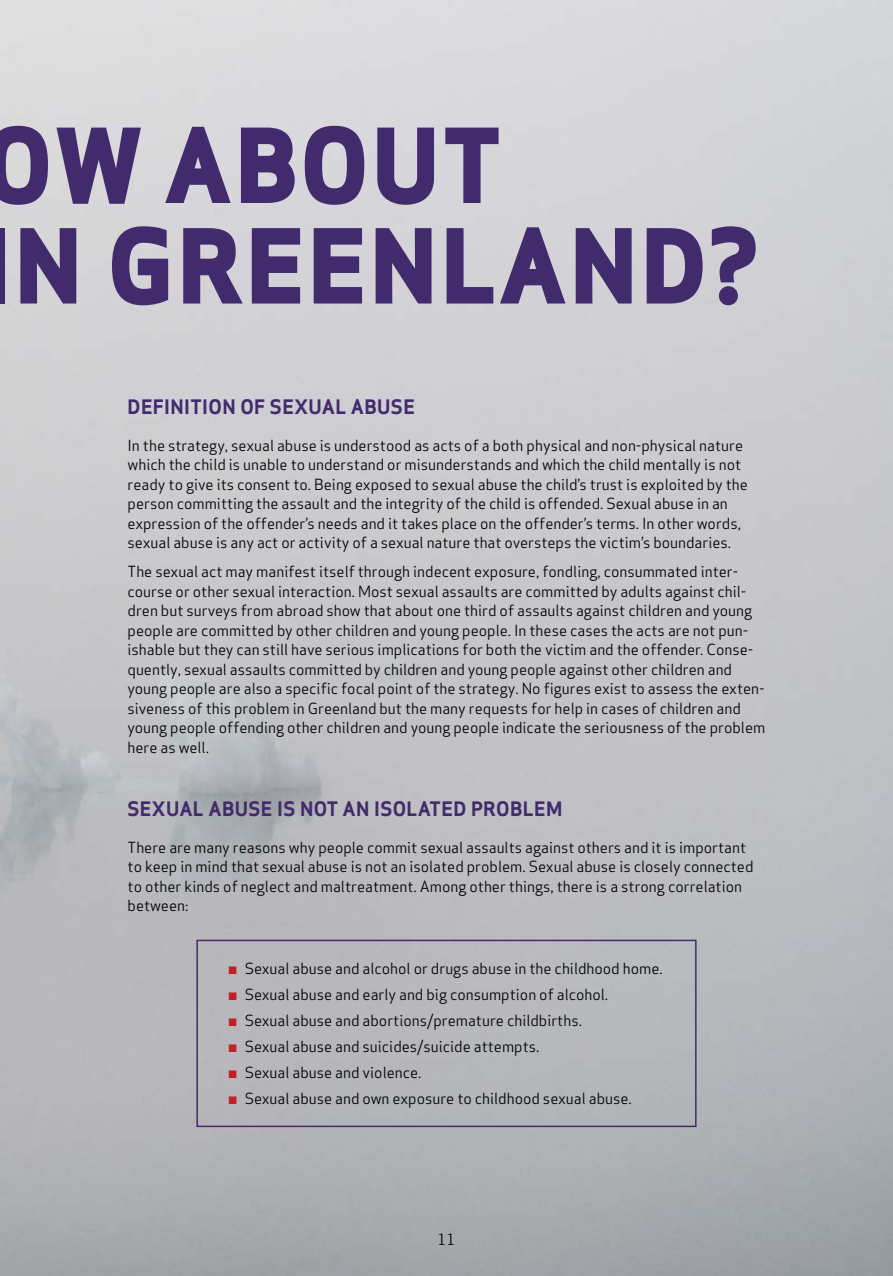
<style>
.page{position:relative;width:893px;height:1276px;background:#fff}
.page>*{position:absolute;margin:0;border:0;box-sizing:border-box;transform-origin:0 0}
.t1{font:800 100.5px/100.5px "Apex Sans";letter-spacing:.02em;color:#422b6c}
.t2{font:700 19.5px "Apex Sans";letter-spacing:.02em;color:#422b6c}
.t3{font:15px/19.5px "Apex Sans";color:#000}
.s1{font-weight:800;color:#c02026}
</style>
<div class="page">
<div style="left:196px;top:939px;width:501px;height:188px;border:2px solid #422b6c"></div>
<h1 class="t1" style="left:14px;top:115px;width:747px;text-indent:-30px">OW ABOUT<br>N GREENLAND?</h1>
<h2 class="t2" style="left:128px;top:394px;width:289px">DEFINITION OF SEXUAL ABUSE</h2>
<p class="t3" style="left:128px;top:434px;width:622px">In the strategy, sexual abuse is understood as acts of a both physical and non-physical nature which the child is unable to understand or misunderstands and which the child mentally is not ready to give its consent to. Being exposed to sexual abuse the child’s trust is exploited by the person committing the assault and the integrity of the child is offended. Sexual abuse in an expression of the offender’s needs and it takes place on the offender’s terms. In other words, sexual abuse is any act or activity of a sexual nature that oversteps the victim’s boundaries.</p>
<p class="t3" style="left:128px;top:560px;width:639px">The sexual act may manifest itself through indecent exposure, fondling, consummated inter&shy;course or other sexual interaction. Most sexual assaults are committed by adults against chil&shy;dren but surveys from abroad show that about one third of assaults against children and young people are committed by other children and young people. In these cases the acts are not pun&shy;ishable but they can still have serious implications for both the victim and the offender. Conse&shy;quently, sexual assaults committed by children and young people against other children and young people are also a specific focal point of the strategy. No figures exist to assess the exten&shy;siveness of this problem in Greenland but the many requests for help in cases of children and young people offending other children and young people indicate the seriousness of the problem here as well.</p>
<h2 class="t2" style="left:128px;top:796px;width:436px">SEXUAL ABUSE IS NOT AN ISOLATED PROBLEM</h2>
<p class="t3" style="left:128px;top:836px;width:627px">There are many reasons why people commit sexual assaults against others and it is important to keep in mind that sexual abuse is not an isolated problem. Sexual abuse is closely connected to other kinds of neglect and maltreatment. Among other things, there is a strong correlation between:</p>
<p class="t3" style="left:228px;top:954px;width:437px;line-height:26px"><span class="s1">¬</span> Sexual abuse and alcohol or drugs abuse in the childhood home. <span class="s1">¬</span> Sexual abuse and early and big consumption of alcohol.<br><span class="s1">¬</span> Sexual abuse and abortions/premature childbirths.<br><span class="s1">¬</span> Sexual abuse and suicides/suicide attempts.<br><span class="s1">¬</span> Sexual abuse and violence.<br><span class="s1">¬</span> Sexual abuse and own exposure to childhood sexual abuse.</p>
<p class="t3" style="left:437px;top:1228px;width:19px">11</p>
</div>
